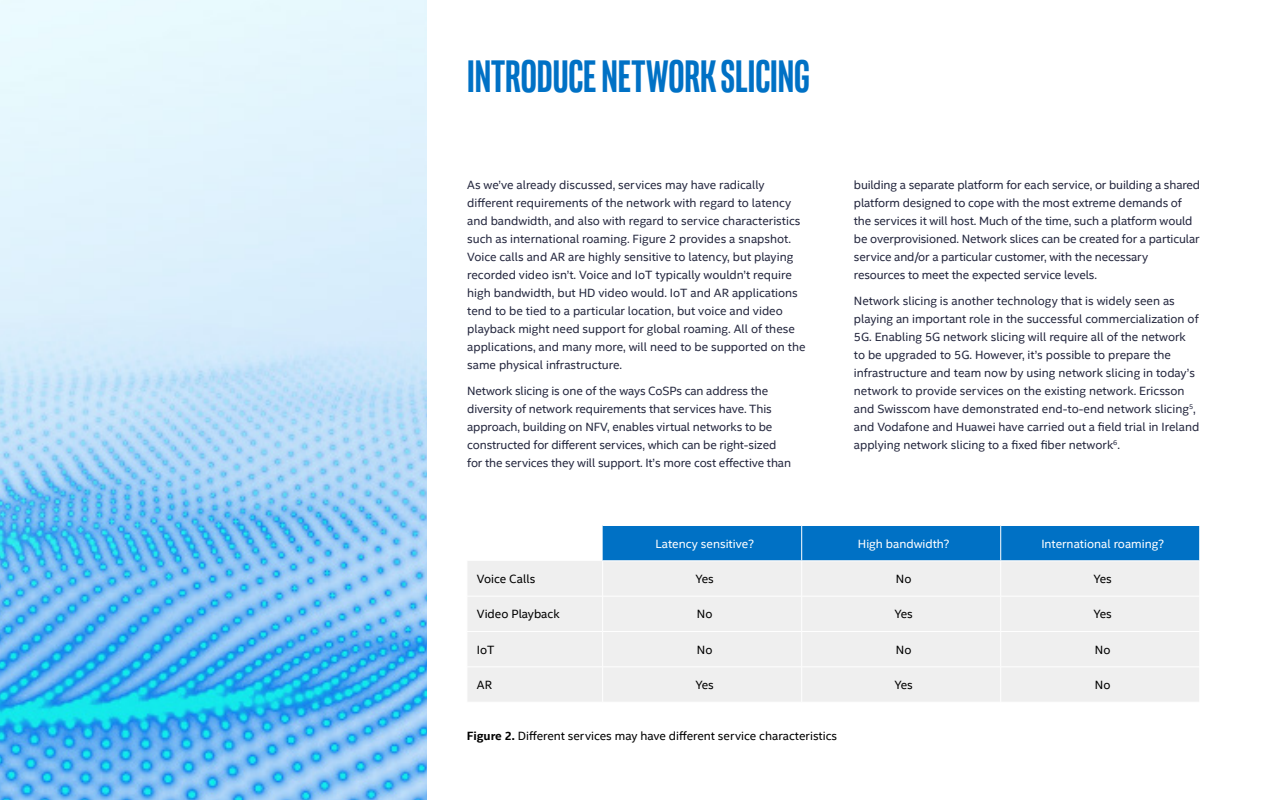
<style>
.page{position:relative;width:1280px;height:800px;background:#fff}
.page>*{position:absolute;margin:0;border:0;box-sizing:border-box;transform-origin:0 0}
.t1{font:700 46px "Intel Clear Pro";color:#0071c5}
.t2{font:12px/18px "Intel Clear";color:#262940}
.t3{font:12px "Intel Clear";color:#000}
.t4{font:12px "Intel Clear";color:#fff}
.s1{font-weight:700}
</style>
<div class="page">
<img style="left:0;top:0;width:427px;height:800px">
<div style="left:603px;top:526px;width:597px;height:35px;background:#0071c5"></div>
<div style="left:468px;top:561px;width:731px;height:141px;background:#efefef"></div>
<hr style="left:801px;top:526px;width:1px;height:35px;background:#fff">
<hr style="left:1000px;top:526px;width:1px;height:35px;background:#fff">
<hr style="left:602px;top:561px;width:200px;height:1px;background:#fff">
<hr style="left:602px;top:561px;width:1px;height:35px;background:#fff">
<hr style="left:802px;top:561px;width:199px;height:1px;background:#fff">
<hr style="left:801px;top:561px;width:1px;height:35px;background:#fff">
<hr style="left:1001px;top:561px;width:199px;height:1px;background:#fff">
<hr style="left:1000px;top:561px;width:1px;height:35px;background:#fff">
<hr style="left:467px;top:596px;width:136px;height:1px;background:#fff">
<hr style="left:603px;top:596px;width:199px;height:1px;background:#fff">
<hr style="left:602px;top:596px;width:1px;height:35px;background:#fff">
<hr style="left:802px;top:596px;width:199px;height:1px;background:#fff">
<hr style="left:801px;top:596px;width:1px;height:35px;background:#fff">
<hr style="left:1001px;top:596px;width:199px;height:1px;background:#fff">
<hr style="left:1000px;top:596px;width:1px;height:35px;background:#fff">
<hr style="left:467px;top:631px;width:136px;height:1px;background:#fff">
<hr style="left:603px;top:631px;width:199px;height:1px;background:#fff">
<hr style="left:602px;top:632px;width:1px;height:35px;background:#fff">
<hr style="left:802px;top:631px;width:199px;height:1px;background:#fff">
<hr style="left:801px;top:632px;width:1px;height:35px;background:#fff">
<hr style="left:1001px;top:631px;width:199px;height:1px;background:#fff">
<hr style="left:1000px;top:632px;width:1px;height:35px;background:#fff">
<hr style="left:467px;top:667px;width:136px;height:1px;background:#fff">
<hr style="left:603px;top:667px;width:199px;height:1px;background:#fff">
<hr style="left:602px;top:667px;width:1px;height:35px;background:#fff">
<hr style="left:802px;top:667px;width:199px;height:1px;background:#fff">
<hr style="left:801px;top:667px;width:1px;height:35px;background:#fff">
<hr style="left:1001px;top:667px;width:199px;height:1px;background:#fff">
<hr style="left:1000px;top:667px;width:1px;height:35px;background:#fff">
<h1 class="t1" style="left:467px;top:48px;width:342px">INTRODUCE NETWORK SLICING</h1>
<p class="t2" style="left:467px;top:176px;width:340px">As we’ve already discussed, services may have radically different requirements of the network with regard to latency and bandwidth, and also with regard to service characteristics such as international roaming. Figure 2 provides a snapshot.<br>Voice calls and AR are highly sensitive to latency, but playing recorded video isn’t. Voice and IoT typically wouldn’t require high bandwidth, but HD video would. IoT and AR applications tend to be tied to a particular location, but voice and video playback might need support for global roaming. All of these applications, and many more, will need to be supported on the same physical infrastructure.</p>
<p class="t2" style="left:467px;top:382px;width:325px">Network slicing is one of the ways CoSPs can address the diversity of network requirements that services have. This approach, building on NFV, enables virtual networks to be constructed for different services, which can be right-sized for the services they will support. It’s more cost effective than</p>
<p class="t2" style="left:854px;top:176px;width:348px">building a separate platform for each service, or building a shared platform designed to cope with the most extreme demands of the services it will host. Much of the time, such a platform would be overprovisioned. Network slices can be created for a particular service and/or a particular customer, with the necessary resources to meet the expected service levels.</p>
<p class="t2" style="left:854px;top:292px;width:347px">Network slicing is another technology that is widely seen as playing an important role in the successful commercialization of 5G. Enabling 5G network slicing will require all of the network to be upgraded to 5G. However, it’s possible to prepare the infrastructure and team now by using network slicing in today’s network to provide services on the existing network. Ericsson and Swisscom have demonstrated end-to-end network slicing<sup>5</sup>, and Vodafone and Huawei have carried out a field trial in Ireland applying network slicing to a fixed fiber network<sup>6</sup>.</p>
<p class="t4" style="left:655px;top:535px;width:100px">Latency sensitive?</p>
<p class="t4" style="left:858px;top:535px;width:93px">High bandwidth?</p>
<p class="t4" style="left:1041px;top:535px;width:124px">International roaming?</p>
<p class="t3" style="left:477px;top:571px;width:60px">Voice Calls</p>
<p class="t3" style="left:696px;top:571px;width:20px">Yes</p>
<p class="t3" style="left:896px;top:571px;width:17px">No</p>
<p class="t3" style="left:1094px;top:571px;width:20px">Yes</p>
<p class="t3" style="left:477px;top:606px;width:84px">Video Playback</p>
<p class="t3" style="left:697px;top:606px;width:17px">No</p>
<p class="t3" style="left:895px;top:606px;width:20px">Yes</p>
<p class="t3" style="left:1094px;top:606px;width:20px">Yes</p>
<p class="t3" style="left:477px;top:641px;width:19px">IoT</p>
<p class="t3" style="left:697px;top:641px;width:17px">No</p>
<p class="t3" style="left:896px;top:641px;width:17px">No</p>
<p class="t3" style="left:1095px;top:641px;width:17px">No</p>
<p class="t3" style="left:477px;top:677px;width:17px">AR</p>
<p class="t3" style="left:696px;top:677px;width:20px">Yes</p>
<p class="t3" style="left:895px;top:677px;width:20px">Yes</p>
<p class="t3" style="left:1095px;top:677px;width:17px">No</p>
<p class="t3" style="left:467px;top:728px;width:372px"><span class="s1">Figure 2.</span> Different services may have different service characteristics</p>
</div>
